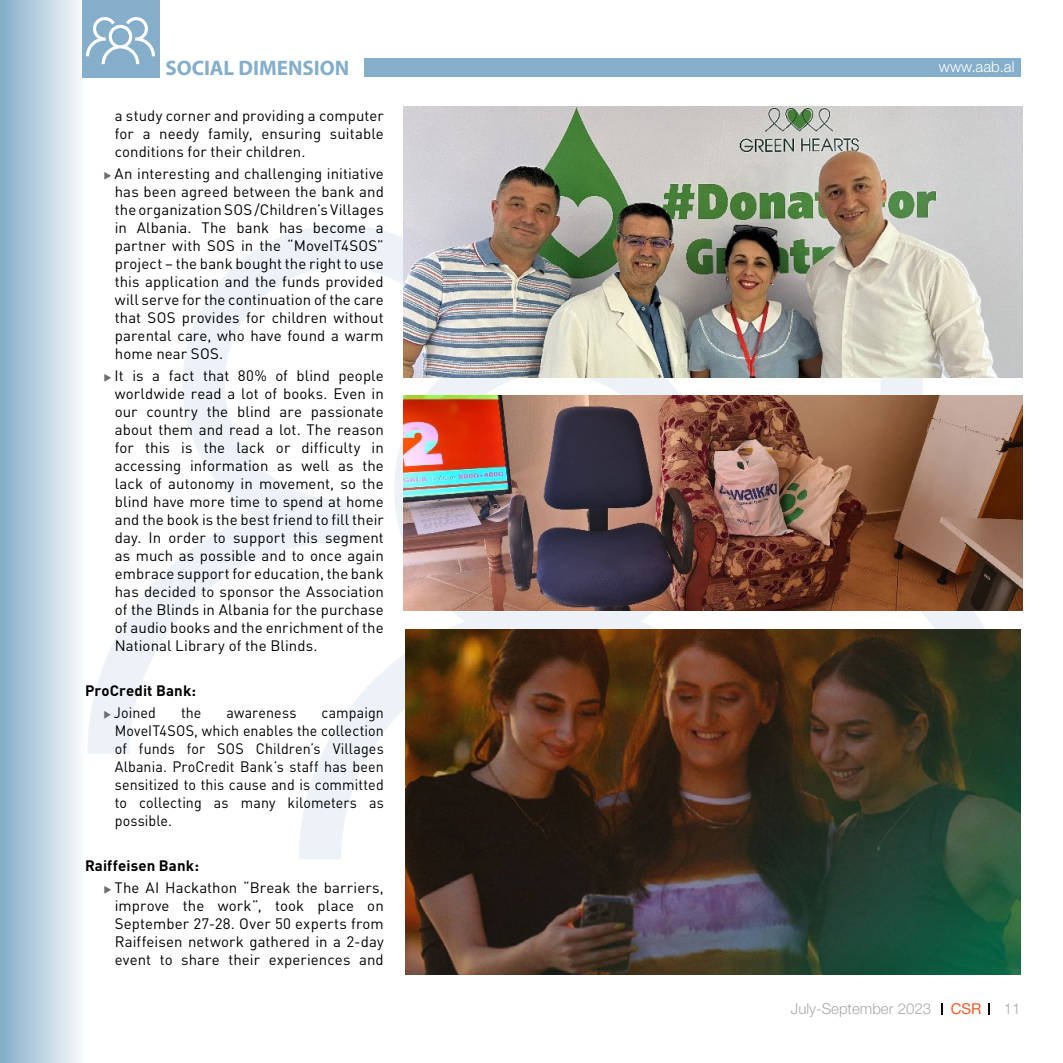
<style>
.page{position:relative;width:1063px;height:1063px;background:#fff}
.page>*{position:absolute;margin:0;border:0;box-sizing:border-box;transform-origin:0 0}
.t1{font:700 21px "Myriad Pro";color:#85aeca}
.t2{font:15px/18px "DIN Pro";letter-spacing:.005em;color:#000;text-align:justify}
.t3{font:15px/18px "DIN Pro";letter-spacing:.005em;color:#000;text-align:justify;scale:.95 1}
.t4{font:700 15px/22.2px "DIN Pro";letter-spacing:.01em;color:#000}
.t5{font:300 15px "Helvetica Neue LT Std";color:#a7a9ac}
.t6{font:300 15px "Helvetica Neue LT Std";color:#fff}
.t7{font:15px "Helvetica Neue LT Std";color:#f15a29}
.s1{color:#6d6e71}
.s2{font-weight:400}
.s3{font-weight:700}
</style>
<div class="page">
<div style="left:0;top:0;width:85px;height:1063px;background:linear-gradient(to right,#83adc9,#fbfcfd)"></div>
<svg style="left:299px;top:377px;width:329px;height:482px;fill:#ecf2f7"></svg>
<svg style="left:628px;top:377px;width:390px;height:253px"></svg>
<svg style="left:87px;top:225px;width:391px;height:529px"></svg>
<div style="left:83px;top:0;width:77px;height:77px;background:#85aeca"></div>
<div style="left:253px;top:58px;width:767px;height:19px;background:#85aeca"></div>
<div style="left:166px;top:55px;width:198px;height:24px;background:#fff"></div>
<img style="left:403px;top:106px;width:620px;height:271px">
<img style="left:403px;top:396px;width:620px;height:214px">
<img style="left:406px;top:630px;width:614px;height:345px">
<svg style="left:941px;top:1003px;width:2px;height:12px"></svg>
<svg style="left:988px;top:1003px;width:1px;height:12px"></svg>
<svg style="left:86px;top:17px;width:69px;height:47px"></svg>
<h1 class="t1" style="left:166px;top:54px;width:185px">SOCIAL DIMENSION</h1>
<p class="t2" style="left:115px;top:106px;width:271px">a study corner and providing a computer for a needy family, ensuring suitable conditions for their children.</p>
<p class="t2" style="left:115px;top:164px;width:271px;text-indent:-13px"><span class="s1">▶</span>An interesting and challenging initiative has been agreed between the bank and the organization SOS /Children’s Villages in Albania. The bank has become a partner with SOS in the “MoveIT4SOS” project – the bank bought the right to use this application and the funds provided will serve for the continuation of the care that SOS provides for children without parental care, who have found a warm home near SOS.</p>
<p class="t2" style="left:115px;top:366px;width:271px;text-indent:-13px"><span class="s1">▶</span>It is a fact that 80% of blind people worldwide read a lot of books. Even in our country the blind are passionate about them and read a lot. The reason for this is the lack or difficulty in accessing information as well as the lack of autonomy in movement, so the blind have more time to spend at home and the book is the best friend to fill their day. In order to support this segment as much as possible and to once again embrace support for education, the bank has decided to sponsor the Association of the Blinds in Albania for the purchase of audio books and the enrichment of the National Library of the Blinds.</p>
<p class="t4" style="left:102px;top:679px;width:96px;text-indent:-17px">ProCredit Bank: <span class="s1">▶</span><span class="s2">Joined</span></p>
<p class="t3" style="left:115px;top:703px;width:285px;text-indent:207px">campaign MoveIT4SOS, which enables the collection of funds for SOS Children’s Villages Albania. ProCredit Bank’s staff has been sensitized to this cause and is committed to collecting as many kilometers as possible.</p>
<p class="t2" style="left:102px;top:853px;width:283px;line-height:22.2px;text-indent:-17px"><span class="s3">Raiffeisen Bank:<br></span><span class="s1">▶</span>The AI Hackathon “Break the barriers,</p>
<p class="t2" style="left:115px;top:896px;width:271px">improve the work”, took place on September 27-28. Over 50 experts from Raiffeisen network gathered in a 2-day event to share their experiences and</p>
<p class="t3" style="left:181px;top:703px;width:23px">the</p>
<p class="t3" style="left:226px;top:703px;width:75px">awareness</p>
<p class="t6" style="left:939px;top:57px;width:77px">www.aab.al</p>
<p class="t5" style="left:791px;top:999px;width:142px">July-September 2023</p>
<p class="t7" style="left:951px;top:1000px;width:32px">CSR</p>
<p class="t5" style="left:1004px;top:999px;width:18px">11</p>
</div>
